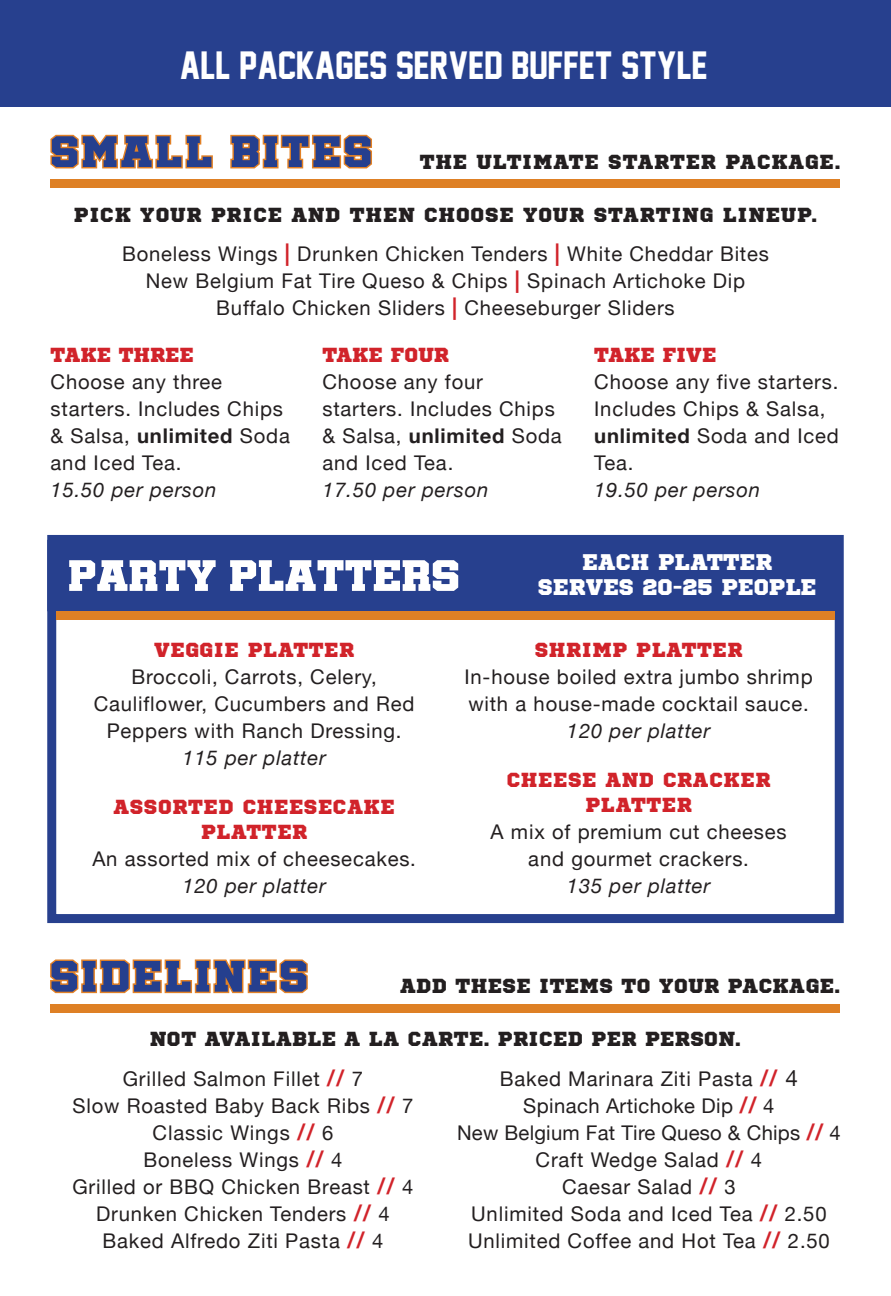
<style>
.page{position:relative;width:891px;height:1296px;background:#fff}
.page>*{position:absolute;margin:0;border:0;box-sizing:border-box;transform-origin:0 0}
.t1{font:44.55px "Soccer League";letter-spacing:.05em;color:#253f8e;scale:1.27 1}
.t2{font:44.55px "Soccer League";color:#fff;scale:1.27 1}
.t3{font:36px "Jersey M54";color:#fff}
.t4{font:22.5px "Sports World";color:#fff}
.t5{font:20.25px/27px "Helvetica Neue";letter-spacing:.04em;color:#231f20}
.t6{font:italic 20.25px "Helvetica Neue";letter-spacing:.04em;color:#231f20}
.t7{font:20.25px/24.8px "Sports World";letter-spacing:.03em;color:#d1232a;text-align:center}
.t8{font:20.25px "Sports World";letter-spacing:.04em;color:#231f20}
.t9{font:20.25px "Sports World";letter-spacing:.02em;color:#231f20}
.t10{font:20.25px "Helvetica Neue";letter-spacing:.01em;color:#231f20}
.t11{font:20.25px "Sports World";color:#d1232a}
.t12{font:20.25px "Helvetica Neue";letter-spacing:.02em;color:#231f20}
.s1{font-weight:700;font-size:22.5px;color:#d1232a}
.s2{font-weight:700}
.s3{font-size:22.5px}
</style>
<div class="page">
<div style="left:0;top:0;width:891px;height:107px;background:#27408e"></div>
<div style="left:47px;top:540px;width:793px;height:71px;background:#27408e"></div>
<div style="left:47px;top:535px;width:797px;height:388px;border:9px solid #27408e"></div>
<div style="left:51px;top:180px;width:789px;height:8px;background:#de8025"></div>
<div style="left:56px;top:611px;width:778px;height:9px;background:#de8025"></div>
<svg style="left:50px;top:134px;width:163px;height:35px"></svg>
<svg style="left:230px;top:134px;width:142px;height:35px"></svg>
<div style="left:50px;top:1004px;width:790px;height:9px;background:#de8025"></div>
<svg style="left:50px;top:959px;width:258px;height:35px"></svg>
<p class="t3" style="left:180px;top:46px;width:529px">ALL PACKAGES SERVED BUFFET STYLE</p>
<p class="t1" style="left:51px;top:136px;width:254px">SMALL BITES</p>
<p class="t8" style="left:420px;top:145px;width:422px">THE ULTIMATE STARTER PACKAGE.</p>
<p class="t8" style="left:74px;top:198px;width:745px">PICK YOUR PRICE AND THEN CHOOSE YOUR STARTING LINEUP.</p>
<p class="t5" style="left:122px;top:242px;width:648px">Boneless Wings <span class="s1">|</span> Drunken Chicken Tenders <span class="s1">|</span> White Cheddar Bites</p>
<p class="t5" style="left:146px;top:269px;width:601px">New Belgium Fat Tire Queso &amp; Chips <span class="s1">|</span> Spinach Artichoke Dip</p>
<p class="t5" style="left:216px;top:296px;width:460px">Buffalo Chicken Sliders <span class="s1">|</span> Cheeseburger Sliders</p>
<p class="t11" style="left:51px;top:338px;width:145px">TAKE THREE</p>
<p class="t5" style="left:51px;top:369px;width:241px">Choose any three starters. Includes Chips &amp; Salsa, <span class="s2">unlimited</span> Soda and Iced Tea.</p>
<p class="t6" style="left:51px;top:475px;width:167px">15.50 per person</p>
<p class="t11" style="left:322px;top:338px;width:128px">TAKE FOUR</p>
<p class="t5" style="left:322px;top:369px;width:241px">Choose any four starters. Includes Chips &amp; Salsa, <span class="s2">unlimited</span> Soda and Iced Tea.</p>
<p class="t6" style="left:322px;top:475px;width:167px">17.50 per person</p>
<p class="t11" style="left:594px;top:338px;width:124px">TAKE FIVE</p>
<p class="t5" style="left:594px;top:369px;width:246px">Choose any five starters.<br>Includes Chips &amp; Salsa, <span class="s2">unlimited</span> Soda and Iced<br>Tea.</p>
<p class="t6" style="left:594px;top:475px;width:167px">19.50 per person</p>
<p class="t2" style="left:68px;top:560px;width:310px">PARTY PLATTERS</p>
<p class="t4" style="left:582px;top:544px;width:191px">EACH PLATTER</p>
<p class="t4" style="left:538px;top:569px;width:280px">SERVES 20-25 PEOPLE</p>
<p class="t7" style="left:154px;top:635px;width:201px">VEGGIE PLATTER</p>
<p class="t5" style="left:94px;top:664px;width:322px;text-align:center">Broccoli, Carrots, Celery,<br>Cauliflower, Cucumbers and Red<br>Peppers with Ranch Dressing.</p>
<p class="t6" style="left:182px;top:743px;width:145px">115 per platter</p>
<p class="t7" style="left:114px;top:793px;width:283px">ASSORTED CHEESECAKE<br>PLATTER</p>
<p class="t5" style="left:92px;top:846px;width:325px">An assorted mix of cheesecakes.</p>
<p class="t6" style="left:182px;top:871px;width:145px">120 per platter</p>
<p class="t7" style="left:535px;top:635px;width:209px">SHRIMP PLATTER</p>
<p class="t5" style="left:465px;top:664px;width:350px">In-house boiled extra jumbo shrimp with a house-made cocktail sauce.</p>
<p class="t6" style="left:567px;top:716px;width:145px">120 per platter</p>
<p class="t7" style="left:507px;top:766px;width:265px">CHEESE AND CRACKER<br>PLATTER</p>
<p class="t5" style="left:491px;top:820px;width:298px">A mix of premium cut cheeses</p>
<p class="t5" style="left:528px;top:847px;width:222px">and gourmet crackers.</p>
<p class="t6" style="left:567px;top:871px;width:145px">135 per platter</p>
<p class="t1" style="left:50px;top:961px;width:204px">SIDELINES</p>
<p class="t9" style="left:400px;top:969px;width:441px">ADD THESE ITEMS TO YOUR PACKAGE.</p>
<p class="t9" style="left:150px;top:1023px;width:593px">NOT AVAILABLE A LA CARTE. PRICED PER PERSON.</p>
<p class="t5" style="left:123px;top:1066px;width:242px">Grilled Salmon Fillet <span class="s1">//</span> 7</p>
<p class="t5" style="left:73px;top:1093px;width:342px">Slow Roasted Baby Back Ribs <span class="s1">//</span> 7</p>
<p class="t5" style="left:153px;top:1120px;width:182px">Classic Wings <span class="s1">//</span> 6</p>
<p class="t5" style="left:143px;top:1147px;width:201px">Boneless Wings <span class="s1">//</span> 4</p>
<p class="t5" style="left:72px;top:1174px;width:343px">Grilled or BBQ Chicken Breast <span class="s1">//</span> 4</p>
<p class="t5" style="left:96px;top:1201px;width:295px">Drunken Chicken Tenders <span class="s1">//</span> 4</p>
<p class="t5" style="left:103px;top:1228px;width:282px">Baked Alfredo Ziti Pasta <span class="s1">//</span> 4</p>
<p class="t5" style="left:500px;top:1066px;width:300px">Baked Marinara Ziti Pasta <span class="s1">//</span> <span class="s3">4</span></p>
<p class="t12" style="left:523px;top:1091px;width:253px">Spinach Artichoke Dip <span class="s1">//</span> 4</p>
<p class="t10" style="left:457px;top:1118px;width:385px">New Belgium Fat Tire Queso &amp; Chips <span class="s1">//</span> 4</p>
<p class="t5" style="left:536px;top:1147px;width:228px">Craft Wedge Salad <span class="s1">//</span> 4</p>
<p class="t5" style="left:562px;top:1174px;width:175px">Caesar Salad <span class="s1">//</span> 3</p>
<p class="t5" style="left:471px;top:1201px;width:357px">Unlimited Soda and Iced Tea <span class="s1">//</span> 2.50</p>
<p class="t5" style="left:468px;top:1228px;width:363px">Unlimited Coffee and Hot Tea <span class="s1">//</span> 2.50</p>
</div>
